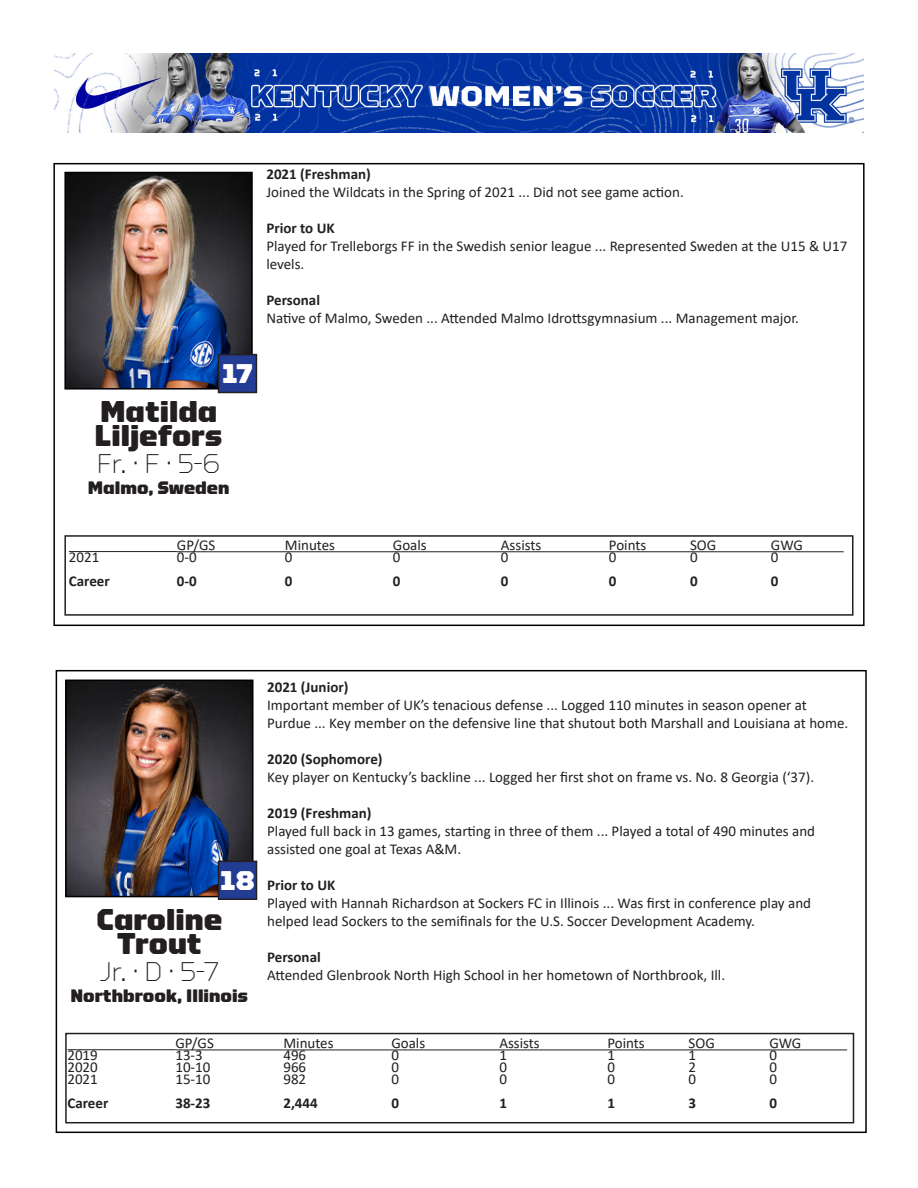
<style>
.page{position:relative;width:918px;height:1188px;background:#fff}
.page>*{position:absolute;margin:0;border:0;box-sizing:border-box;transform-origin:0 0}
.t1{font:900 30px "Torque";color:#231f20}
.t2{font:300 27px "Torque";color:#231f20}
.t3{font:900 27px "Torque";color:#fff}
.t4{font:900 18px "Torque";color:#231f20}
.t5{font:15px/18px "Calibri";color:#231f20}
.t6{font:700 15px "Calibri";color:#231f20}
</style>
<div class="page">
<img style="left:54px;top:54px;width:810px;height:79px">
<div style="left:53px;top:163px;width:812px;height:463px;border:2px solid #000"></div>
<div style="left:56px;top:670px;width:811px;height:463px;border:2px solid #000"></div>
<img style="left:67px;top:175px;width:183px;height:212px">
<div style="left:64px;top:172px;width:189px;height:218px;border:2px solid #000"></div>
<div style="left:64px;top:535px;width:790px;height:81px;border:2px solid #231f20"></div>
<img style="left:68px;top:683px;width:183px;height:211px">
<div style="left:65px;top:680px;width:189px;height:217px;border:2px solid #000"></div>
<div style="left:65px;top:1033px;width:789px;height:90px;border:2px solid #231f20"></div>
<hr style="left:69px;top:551px;width:108px;height:1px;background:#231f20">
<hr style="left:177px;top:551px;width:667px;height:1px;background:#231f20">
<hr style="left:67px;top:1049px;width:108px;height:1px;background:#231f20">
<hr style="left:175px;top:1049px;width:672px;height:1px;background:#231f20">
<div style="left:219px;top:355px;width:37px;height:37px;background:#233d95"></div>
<div style="left:218px;top:354px;width:39px;height:39px;border:2px solid #231f20"></div>
<div style="left:219px;top:861px;width:37px;height:38px;background:#233d95"></div>
<div style="left:218px;top:861px;width:39px;height:39px;border:2px solid #231f20"></div>
<p class="t6" style="left:266px;top:163px;width:106px">2021 (Freshman)</p>
<p class="t5" style="left:266px;top:182px;width:419px">Joined the Wildcats in the Spring of 2021 ... Did not see game action.</p>
<p class="t6" style="left:266px;top:217px;width:70px">Prior to UK</p>
<p class="t5" style="left:266px;top:236px;width:583px">Played for Trelleborgs FF in the Swedish senior league ... Represented Sweden at the U15 &amp; U17 levels.</p>
<p class="t6" style="left:266px;top:289px;width:55px">Personal</p>
<p class="t5" style="left:266px;top:308px;width:534px">Native of Malmo, Sweden ... Attended Malmo Idrottsgymnasium ... Management major.</p>
<p class="t3" style="left:222px;top:359px;width:32px">17</p>
<p class="t1" style="left:100px;top:395px;width:119px">Matilda</p>
<p class="t1" style="left:95px;top:419px;width:129px">Liljefors</p>
<p class="t2" style="left:97px;top:449px;width:125px">Fr. · F · 5-6</p>
<p class="t4" style="left:88px;top:478px;width:143px">Malmo, Sweden</p>
<p class="t5" style="left:177px;top:536px;width:40px">GP/GS</p>
<p class="t5" style="left:285px;top:536px;width:52px">Minutes</p>
<p class="t5" style="left:393px;top:536px;width:35px">Goals</p>
<p class="t5" style="left:501px;top:536px;width:42px">Assists</p>
<p class="t5" style="left:609px;top:536px;width:39px">Points</p>
<p class="t5" style="left:690px;top:536px;width:28px">SOG</p>
<p class="t5" style="left:771px;top:536px;width:34px">GWG</p>
<p class="t5" style="left:69px;top:548px;width:32px">2021</p>
<p class="t5" style="left:177px;top:548px;width:21px">0-0</p>
<p class="t5" style="left:285px;top:548px;width:9px">0</p>
<p class="t5" style="left:393px;top:548px;width:9px">0</p>
<p class="t5" style="left:501px;top:548px;width:9px">0</p>
<p class="t5" style="left:609px;top:548px;width:9px">0</p>
<p class="t5" style="left:690px;top:548px;width:9px">0</p>
<p class="t5" style="left:771px;top:548px;width:9px">0</p>
<p class="t6" style="left:69px;top:570px;width:42px">Career</p>
<p class="t6" style="left:177px;top:570px;width:21px">0-0</p>
<p class="t6" style="left:285px;top:570px;width:9px">0</p>
<p class="t6" style="left:393px;top:570px;width:9px">0</p>
<p class="t6" style="left:501px;top:570px;width:9px">0</p>
<p class="t6" style="left:609px;top:570px;width:9px">0</p>
<p class="t6" style="left:690px;top:570px;width:9px">0</p>
<p class="t6" style="left:771px;top:570px;width:9px">0</p>
<p class="t3" style="left:220px;top:865px;width:36px">18</p>
<p class="t1" style="left:96px;top:902px;width:127px">Caroline</p>
<p class="t1" style="left:117px;top:926px;width:86px">Trout</p>
<p class="t2" style="left:100px;top:956px;width:121px">Jr. · D · 5-7</p>
<p class="t4" style="left:70px;top:985px;width:179px">Northbrook, Illinois</p>
<p class="t6" style="left:267px;top:676px;width:83px">2021 (Junior)</p>
<p class="t5" style="left:267px;top:695px;width:583px">Important member of UK’s tenacious defense ... Logged 110 minutes in season opener at<br>Purdue ... Key member on the defensive line that shutout both Marshall and Louisiana at home.</p>
<p class="t6" style="left:267px;top:748px;width:117px">2020 (Sophomore)</p>
<p class="t5" style="left:267px;top:767px;width:549px">Key player on Kentucky’s backline ... Logged her first shot on frame vs. No. 8 Georgia (‘37).</p>
<p class="t6" style="left:267px;top:802px;width:106px">2019 (Freshman)</p>
<p class="t5" style="left:267px;top:821px;width:549px">Played full back in 13 games, starting in three of them ... Played a total of 490 minutes and assisted one goal at Texas A&amp;M.</p>
<p class="t6" style="left:267px;top:874px;width:70px">Prior to UK</p>
<p class="t5" style="left:267px;top:893px;width:545px">Played with Hannah Richardson at Sockers FC in Illinois ... Was first in conference play and helped lead Sockers to the semifinals for the U.S. Soccer Development Academy.</p>
<p class="t6" style="left:267px;top:946px;width:55px">Personal</p>
<p class="t5" style="left:267px;top:965px;width:460px">Attended Glenbrook North High School in her hometown of Northbrook, Ill.</p>
<p class="t5" style="left:175px;top:1034px;width:40px">GP/GS</p>
<p class="t5" style="left:283px;top:1034px;width:52px">Minutes</p>
<p class="t5" style="left:391px;top:1034px;width:35px">Goals</p>
<p class="t5" style="left:499px;top:1034px;width:42px">Assists</p>
<p class="t5" style="left:607px;top:1034px;width:39px">Points</p>
<p class="t5" style="left:689px;top:1034px;width:28px">SOG</p>
<p class="t5" style="left:769px;top:1034px;width:34px">GWG</p>
<p class="t5" style="left:67px;top:1046px;width:32px">2019</p>
<p class="t5" style="left:175px;top:1046px;width:29px">13-3</p>
<p class="t5" style="left:283px;top:1046px;width:24px">496</p>
<p class="t5" style="left:391px;top:1046px;width:9px">0</p>
<p class="t5" style="left:499px;top:1046px;width:9px">1</p>
<p class="t5" style="left:607px;top:1046px;width:9px">1</p>
<p class="t5" style="left:689px;top:1046px;width:9px">1</p>
<p class="t5" style="left:769px;top:1046px;width:9px">0</p>
<p class="t5" style="left:67px;top:1058px;width:32px">2020</p>
<p class="t5" style="left:175px;top:1058px;width:37px">10-10</p>
<p class="t5" style="left:283px;top:1058px;width:24px">966</p>
<p class="t5" style="left:391px;top:1058px;width:9px">0</p>
<p class="t5" style="left:499px;top:1058px;width:9px">0</p>
<p class="t5" style="left:607px;top:1058px;width:9px">0</p>
<p class="t5" style="left:689px;top:1058px;width:9px">2</p>
<p class="t5" style="left:769px;top:1058px;width:9px">0</p>
<p class="t5" style="left:67px;top:1070px;width:32px">2021</p>
<p class="t5" style="left:175px;top:1070px;width:37px">15-10</p>
<p class="t5" style="left:283px;top:1070px;width:24px">982</p>
<p class="t5" style="left:391px;top:1070px;width:9px">0</p>
<p class="t5" style="left:499px;top:1070px;width:9px">0</p>
<p class="t5" style="left:607px;top:1070px;width:9px">0</p>
<p class="t5" style="left:689px;top:1070px;width:9px">0</p>
<p class="t5" style="left:769px;top:1070px;width:9px">0</p>
<p class="t6" style="left:67px;top:1093px;width:42px">Career</p>
<p class="t6" style="left:175px;top:1093px;width:37px">38-23</p>
<p class="t6" style="left:283px;top:1093px;width:36px">2,444</p>
<p class="t6" style="left:391px;top:1093px;width:9px">0</p>
<p class="t6" style="left:499px;top:1093px;width:9px">1</p>
<p class="t6" style="left:607px;top:1093px;width:9px">1</p>
<p class="t6" style="left:689px;top:1093px;width:9px">3</p>
<p class="t6" style="left:769px;top:1093px;width:9px">0</p>
</div>
